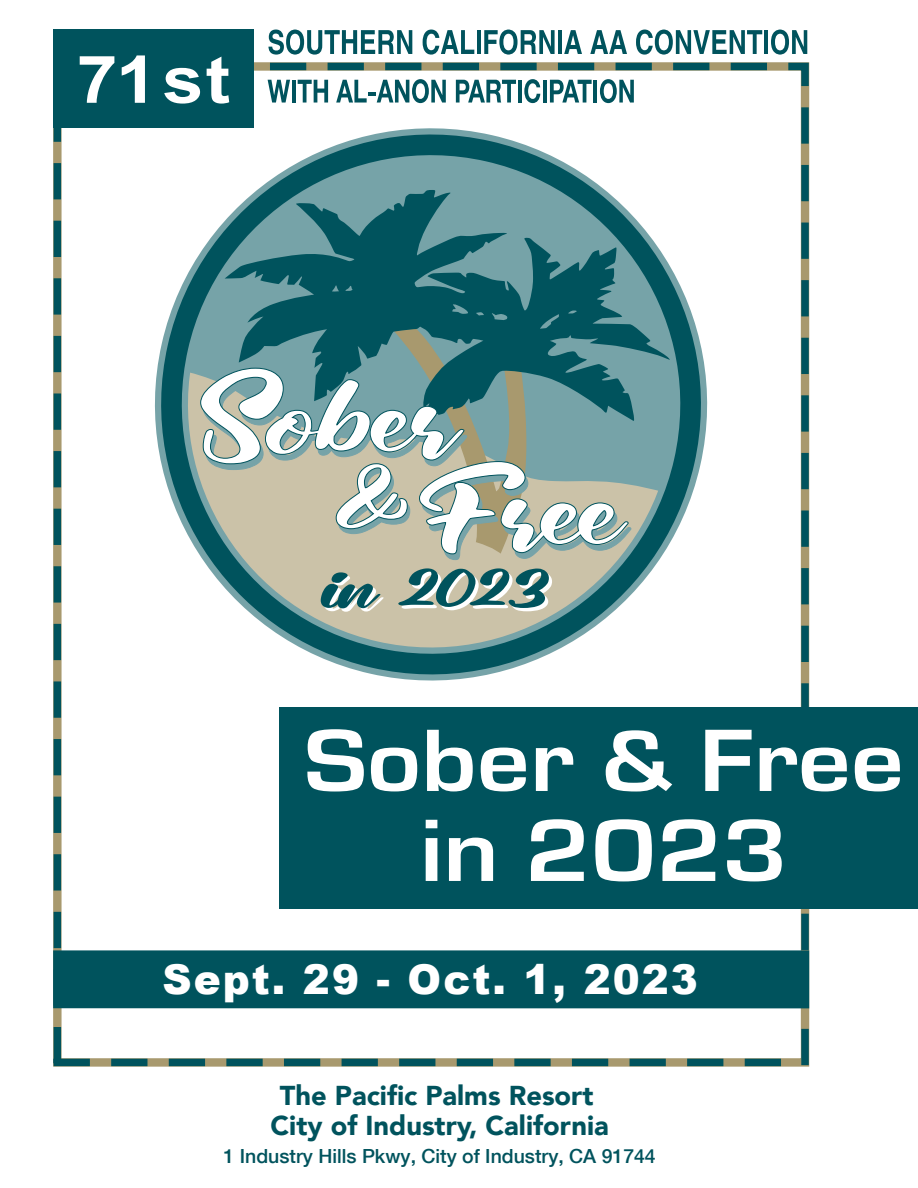
<style>
.page{position:relative;width:918px;height:1188px;background:#fff}
.page>*{position:absolute;margin:0;border:0;box-sizing:border-box;transform-origin:0 0}
.t1{font:700 91.8px/90px "Eurostile";color:#fff;text-align:center;scale:1.14 1}
.t2{font:700 65.85px "Arial";color:#fff;scale:1.12 1}
.t3{font:900 41.1px "Arial";letter-spacing:.05em;color:#fff}
.t4{font:900 27.3px/30px "Avenir";color:#00535d;text-align:center}
.t5{font:500 19.5px "Helvetica Neue";color:#00535d}
</style>
<div class="page">
<div style="left:54px;top:63px;width:755px;height:1003px;border:8px dashed #00535d"></div>
<div style="left:53px;top:950px;width:756px;height:58px;background:#00535d"></div>
<div style="left:279px;top:707px;width:639px;height:201px;background:#00535d"></div>
<hr style="left:764px;top:30px;width:4px;height:24px;background:#00535d">
<svg style="left:771px;top:30px;width:36px;height:25px"></svg>
<svg style="left:268px;top:30px;width:144px;height:25px"></svg>
<svg style="left:423px;top:30px;width:51px;height:25px"></svg>
<hr style="left:477px;top:30px;width:4px;height:24px;background:#00535d">
<svg style="left:484px;top:30px;width:71px;height:25px"></svg>
<hr style="left:558px;top:30px;width:4px;height:24px;background:#00535d">
<svg style="left:564px;top:30px;width:18px;height:24px"></svg>
<svg style="left:590px;top:30px;width:37px;height:24px"></svg>
<svg style="left:636px;top:30px;width:126px;height:25px"></svg>
<svg style="left:268px;top:80px;width:22px;height:23px"></svg>
<hr style="left:292px;top:80px;width:4px;height:23px;background:#00535d">
<svg style="left:298px;top:80px;width:30px;height:23px"></svg>
<svg style="left:336px;top:79px;width:110px;height:24px"></svg>
<svg style="left:456px;top:80px;width:60px;height:23px"></svg>
<hr style="left:518px;top:80px;width:4px;height:23px;background:#00535d">
<svg style="left:524px;top:79px;width:16px;height:24px"></svg>
<hr style="left:543px;top:80px;width:4px;height:23px;background:#00535d">
<svg style="left:550px;top:80px;width:42px;height:23px"></svg>
<hr style="left:594px;top:80px;width:3px;height:23px;background:#00535d">
<svg style="left:600px;top:79px;width:34px;height:24px"></svg>
<div style="left:53px;top:30px;width:201px;height:98px;background:#00535d"></div>
<svg style="left:154px;top:128px;width:554px;height:553px"></svg>
<svg style="left:200px;top:328px;width:432px;height:232px;background:#8ea9a3"></svg>
<svg style="left:321px;top:572px;width:63px;height:40px;background:#86a29a"></svg>
<svg style="left:398px;top:568px;width:154px;height:43px"></svg>
<h2 class="t2" style="left:77px;top:36px;width:139px">71st</h2>
<h1 class="t1" style="left:304px;top:717px;width:528px">Sober &amp; Free in 2023</h1>
<h3 class="t3" style="left:163px;top:949px;width:537px">Sept. 29 - Oct. 1, 2023</h3>
<p class="t4" style="left:271px;top:1079px;width:340px">The Pacific Palms Resort<br>City of Industry, California</p>
<p class="t5" style="left:224px;top:1144px;width:434px">1 Industry Hills Pkwy, City of Industry, CA 91744</p>
</div>
